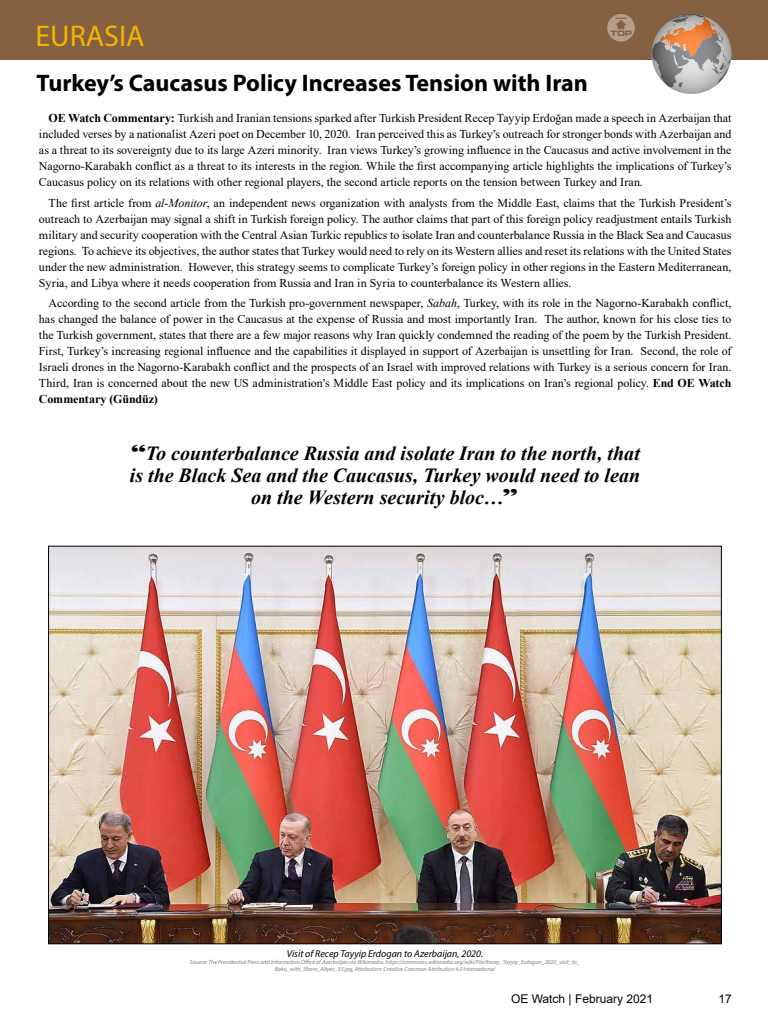
<style>
.page{position:relative;width:768px;height:1024px;background:#fff}
.page>*{position:absolute;margin:0;border:0;box-sizing:border-box;transform-origin:0 0}
.t1{font:30px "Myriad Pro";color:#f3b500}
.t2{font:700 24px "Myriad Pro";color:#000}
.t3{font:italic 700 20px/22px "Times New Roman";color:#000;text-align:center}
.t4{font:12px/16px "Times New Roman";color:#000;text-align:justify}
.t5{font:12px "Arial";color:#000}
.t6{font:italic 10px "Myriad Pro";color:#000}
.t7{font:italic 6px/7px "Myriad Pro";color:#808080;text-align:center}
.s1{font-weight:700}
.s2{font-style:italic}
.s3{font-family:"Latin Wide";font-weight:400;font-style:normal;font-size:22px}
</style>
<div class="page">
<div style="left:0;top:0;width:768px;height:60px;background:#856141"></div>
<svg style="left:607px;top:14px;width:28px;height:28px"></svg>
<img style="left:50px;top:548px;width:670px;height:394px">
<svg style="left:652px;top:14px;width:59px;height:73px"></svg>
<svg style="left:652px;top:14px;width:80px;height:80px;background:#ad9a8f"></svg>
<h1 class="t1" style="left:36px;top:17px;width:111px">EURASIA</h1>
<h2 class="t2" style="left:37px;top:67px;width:553px">Turkey’s Caucasus Policy Increases Tension with Iran</h2>
<p class="t4" style="left:39px;top:110px;width:694px;text-indent:10px"><span class="s1">OE Watch Commentary:</span> Turkish and Iranian tensions sparked after Turkish President Recep Tayyip Erdoğan made a speech in Azerbaijan that included verses by a nationalist Azeri poet on December 10, 2020. Iran perceived this as Turkey’s outreach for stronger bonds with Azerbaijan and as a threat to its sovereignty due to its large Azeri minority. Iran views Turkey’s growing influence in the Caucasus and active involvement in the Nagorno-Karabakh conflict as a threat to its interests in the region. While the first accompanying article highlights the implications of Turkey’s Caucasus policy on its relations with other regional players, the second article reports on the tension between Turkey and Iran.</p>
<p class="t4" style="left:39px;top:194px;width:694px;text-indent:10px">The first article from <span class="s2">al-Monitor</span>, an independent news organization with analysts from the Middle East, claims that the Turkish President’s outreach to Azerbaijan may signal a shift in Turkish foreign policy. The author claims that part of this foreign policy readjustment entails Turkish military and security cooperation with the Central Asian Turkic republics to isolate Iran and counterbalance Russia in the Black Sea and Caucasus regions. To achieve its objectives, the author states that Turkey would need to rely on its Western allies and reset its relations with the United States under the new administration. However, this strategy seems to complicate Turkey’s foreign policy in other regions in the Eastern Mediterranean, Syria, and Libya where it needs cooperation from Russia and Iran in Syria to counterbalance its Western allies.</p>
<p class="t4" style="left:39px;top:295px;width:694px;text-indent:10px">According to the second article from the Turkish pro-government newspaper, <span class="s2">Sabah</span>, Turkey, with its role in the Nagorno-Karabakh conflict, has changed the balance of power in the Caucasus at the expense of Russia and most importantly Iran. The author, known for his close ties to the Turkish government, states that there are a few major reasons why Iran quickly condemned the reading of the poem by the Turkish President.<br>First, Turkey’s increasing regional influence and the capabilities it displayed in support of Azerbaijan is unsettling for Iran. Second, the role of Israeli drones in the Nagorno-Karabakh conflict and the prospects of an Israel with improved relations with Turkey is a serious concern for Iran.<br>Third, Iran is concerned about the new US administration’s Middle East policy and its implications on Iran’s regional policy. <span class="s1">End OE Watch Commentary (Gündüz)</span></p>
<h3 class="t3" style="left:130px;top:442px;width:512px"><span class="s3">“</span>To counterbalance Russia and isolate Iran to the north, that is the Black Sea and the Caucasus, Turkey would need to lean on the Western security bloc…<span class="s3">”</span></h3>
<p class="t6" style="left:287px;top:948px;width:198px">Visit of Recep Tayyip Erdogan to Azerbaijan, 2020.</p>
<p class="t7" style="left:190px;top:959px;width:392px">Source: The Presidential Press and Information Office of Azerbaijan via Wikimedia, https://commons.wikimedia.org/wiki/File:Recep_Tayyip_Erdogan_2020_visit_to_<br>Baku_with_Ilham_Aliyev_33.jpg, Attribution: Creative Common Attribution 4.0 International</p>
<p class="t5" style="left:511px;top:990px;width:144px">OE Watch | February 2021</p>
<p class="t5" style="left:719px;top:990px;width:15px">17</p>
</div>
